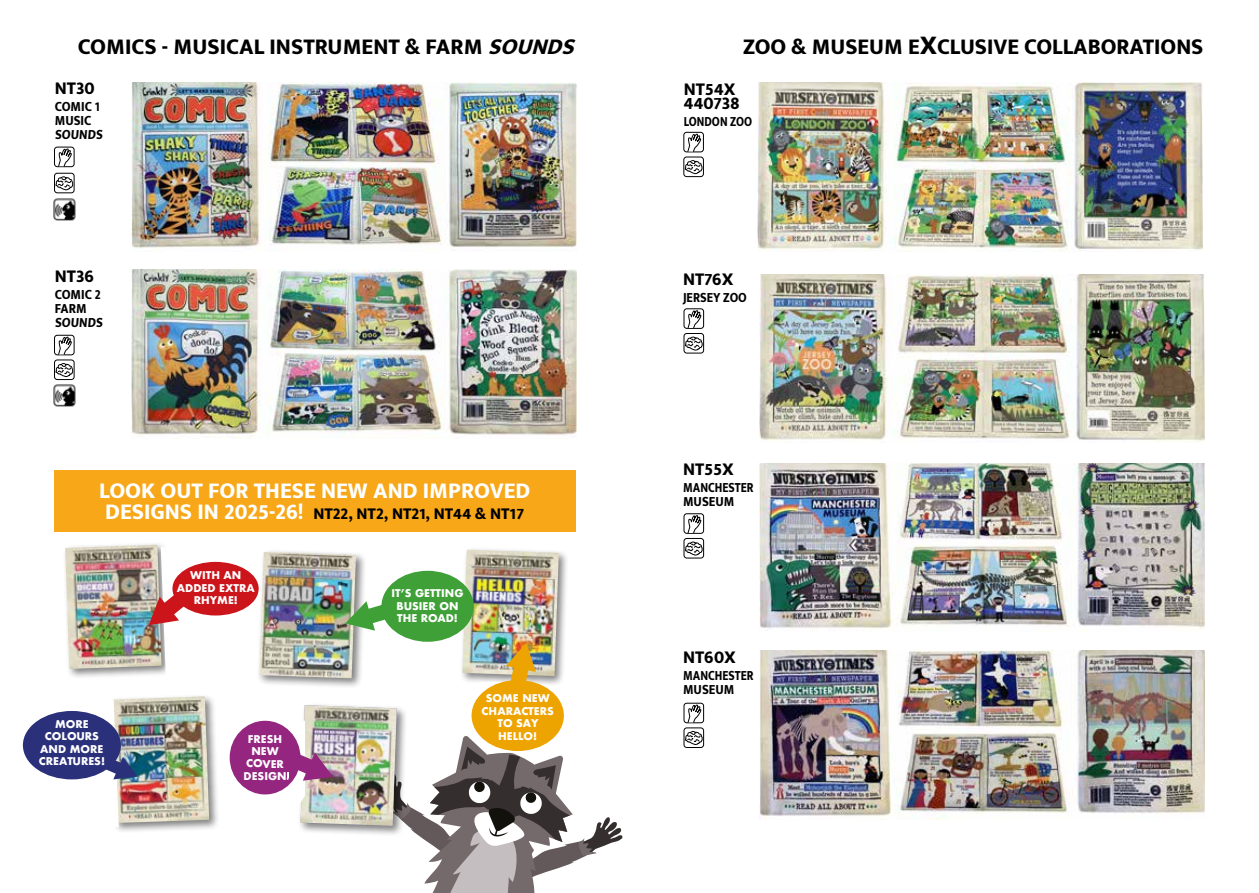
<style>
.page{position:relative;width:1259px;height:893px;background:#fff}
.page>*{position:absolute;margin:0;border:0;box-sizing:border-box;transform-origin:0 0}
.t1{font:800 22.5px "Mukta Mahee";color:#000}
.t2{font:800 22.5px "Mukta Mahee";color:#fff}
.t3{font:800 18px/14px "Mukta Mahee";color:#000}
.t4{font:800 16.5px "Mukta Mahee";color:#000}
.t5{font:800 13.95px/14px "Mukta Mahee";color:#000;scale:.9 1}
.t6{font:800 13.95px/14px "Mukta Mahee";color:#000;scale:.83 1}
.t7{font:800 13.95px "Mukta Mahee";color:#000;scale:.81 1}
.t8{font:800 13.95px "Mukta Mahee";color:#000;scale:.87 1}
.t9{font:700 10.35px/12.5px "Futura";color:#fff;text-align:center}
.s1{font-style:italic}
.s2{font-size:22.5px;color:#fff}
.s3{font-size:27px}
</style>
<div class="page">
<div style="left:54px;top:147px;width:21px;height:20px;border:1px solid #020203;border-radius:3px"></div>
<div style="left:54px;top:173px;width:21px;height:20px;border:1px solid #020203;border-radius:3px"></div>
<svg style="left:55px;top:149px;width:19px;height:41px"></svg>
<div style="left:54px;top:335px;width:21px;height:20px;border:1px solid #020203;border-radius:3px"></div>
<div style="left:54px;top:359px;width:21px;height:21px;border:1px solid #020203;border-radius:3px"></div>
<svg style="left:55px;top:337px;width:19px;height:40px"></svg>
<img style="left:131px;top:83px;width:446px;height:165px">
<img style="left:131px;top:270px;width:446px;height:168px">
<div style="left:54px;top:470px;width:521px;height:61px;background:#f7a717"></div>
<img style="left:138px;top:698px;width:11px;height:125px">
<div style="left:62px;top:542px;width:110px;height:138px;background:#000;opacity:.5"></div>
<img style="left:65px;top:545px;width:96px;height:124px">
<img style="left:53px;top:198px;width:23px;height:23px">
<img style="left:53px;top:384px;width:23px;height:23px">
<img style="left:22px;top:698px;width:116px;height:134px">
<div style="left:23px;top:711px;width:98px;height:68px;background:#2a3079;border-radius:50%"></div>
<img style="left:149px;top:546px;width:474px;height:347px">
<img style="left:759px;top:463px;width:446px;height:169px">
<img style="left:759px;top:651px;width:446px;height:168px">
<img style="left:759px;top:274px;width:446px;height:168px">
<img style="left:757px;top:83px;width:445px;height:168px">
<div style="left:683px;top:132px;width:21px;height:20px;border:1px solid #020203;border-radius:3px"></div>
<div style="left:683px;top:157px;width:21px;height:20px;border:1px solid #020203;border-radius:3px"></div>
<svg style="left:684px;top:134px;width:19px;height:40px"></svg>
<div style="left:683px;top:308px;width:21px;height:21px;border:1px solid #020203;border-radius:3px"></div>
<div style="left:683px;top:333px;width:21px;height:21px;border:1px solid #020203;border-radius:3px"></div>
<svg style="left:684px;top:310px;width:19px;height:40px"></svg>
<div style="left:683px;top:703px;width:21px;height:20px;border:1px solid #020203;border-radius:3px"></div>
<div style="left:683px;top:727px;width:21px;height:21px;border:1px solid #020203;border-radius:3px"></div>
<svg style="left:684px;top:705px;width:19px;height:40px"></svg>
<div style="left:683px;top:513px;width:21px;height:21px;border:1px solid #020203;border-radius:3px"></div>
<div style="left:683px;top:538px;width:21px;height:21px;border:1px solid #020203;border-radius:3px"></div>
<svg style="left:684px;top:515px;width:19px;height:40px"></svg>
<h1 class="t1" style="left:78px;top:33px;width:507px">COMICS - MUSICAL INSTRUMENT &amp; FARM <span class="s1">SOUNDS</span></h1>
<h2 class="t3" style="left:55px;top:81px;width:41px">NT30</h2>
<h3 class="t5" style="left:55px;top:99px;width:57px">COMIC 1<br>MUSIC<br>SOUNDS</h3>
<h2 class="t3" style="left:55px;top:269px;width:41px">NT36</h2>
<h3 class="t5" style="left:55px;top:287px;width:57px">COMIC 2<br>FARM<br>SOUNDS</h3>
<h1 class="t2" style="left:99px;top:477px;width:433px">LOOK OUT FOR THESE NEW AND IMPROVED</h1>
<h3 class="t4" style="left:105px;top:504px;width:420px"><span class="s2">DESIGNS IN 2025-26!</span> NT22, NT2, NT21, NT44 &amp; NT17</h3>
<p class="t9" style="left:39px;top:717px;width:68px">MORE<br>COLOURS<br>AND MORE<br>CREATURES!</p>
<p class="t9" style="left:177px;top:569px;width:79px">WITH AN<br>ADDED EXTRA<br>RHYME!</p>
<p class="t9" style="left:243px;top:732px;width:45px">FRESH<br>NEW<br>COVER<br>DESIGN</p>
<p class="t9" style="left:391px;top:587px;width:74px">IT’S GETTING<br>BUSIER ON<br>THE ROAD!</p>
<p class="t9" style="left:481px;top:692px;width:74px">SOME NEW<br>CHARACTERS<br>TO SAY<br>HELLO!</p>
<h1 class="t1" style="left:743px;top:33px;width:462px">ZOO &amp; MUSEUM E<span class="s3">X</span>CLUSIVE COLLABORATIONS</h1>
<h2 class="t3" style="left:684px;top:82px;width:57px">NT54X<br>440738</h2>
<h3 class="t7" style="left:684px;top:113px;width:86px">LONDON ZOO</h3>
<h2 class="t3" style="left:683px;top:272px;width:52px">NT76X</h2>
<h3 class="t8" style="left:683px;top:289px;width:75px">JERSEY ZOO</h3>
<h2 class="t3" style="left:683px;top:461px;width:52px">NT55X</h2>
<h3 class="t6" style="left:683px;top:480px;width:86px">MANCHESTER<br>MUSEUM</h3>
<h2 class="t3" style="left:683px;top:650px;width:54px">NT60X</h2>
<h3 class="t6" style="left:683px;top:669px;width:86px">MANCHESTER<br>MUSEUM</h3>
</div>
